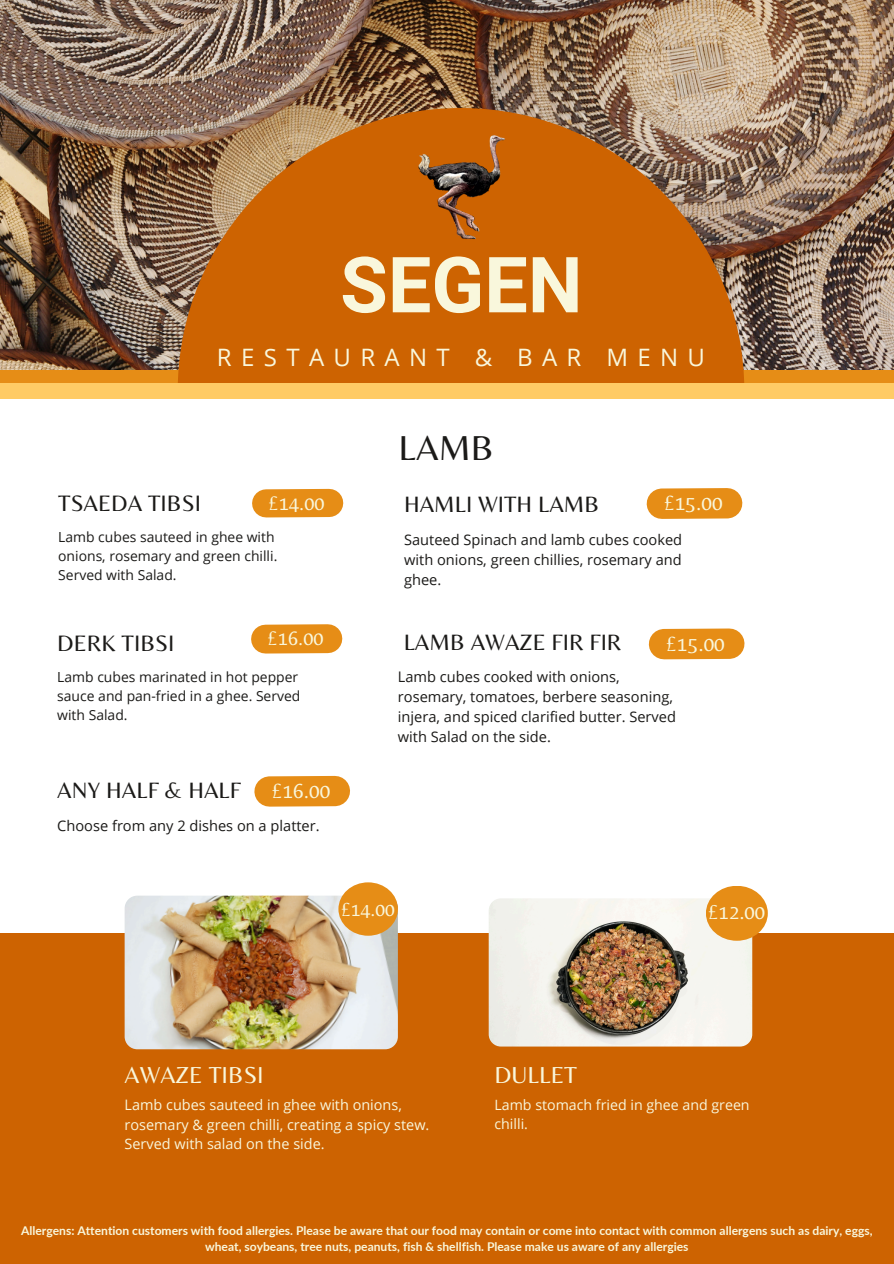
<style>
.page{position:relative;width:894px;height:1264px;background:#fff}
.page>*{position:absolute;margin:0;border:0;box-sizing:border-box;transform-origin:0 0}
.t1{font:700 77.4px "Roboto";color:#f9f7dc}
.t2{font:36px "Belleza";color:#1b1a18}
.t3{font:24px "Open Sans";letter-spacing:.39em;color:#f9f7dc}
.t4{font:24px "Belleza";color:#f9f7dc}
.t5{font:23.25px "Belleza";color:#1b1a18}
.t6{font:23.1px "Belleza";color:#1b1a18}
.t7{font:21.15px "Belleza";color:#f9f7dc}
.t8{font:20.7px "Belleza";color:#f9f7dc}
.t9{font:20.25px "Belleza";color:#f9f7dc}
.t10{font:19.5px "Belleza";color:#f9f7dc}
.t11{font:14.55px/20px "Open Sans";color:#1b1a18;text-align:justify}
.t12{font:14.4px/19.4px "Open Sans";color:#f9f7dc}
.t13{font:14.25px/19.4px "Open Sans";color:#f9f7dc}
.t14{font:13.95px/19px "Open Sans";color:#1b1a18}
.t15{font:700 12px/16px "Lato";color:#f9f7dc;text-align:center}
</style>
<div class="page">
<img style="left:0;top:0;width:893px;height:371px">
<div style="left:0;top:932px;width:893px;height:331px;background:#cd6301"></div>
<img style="left:488px;top:898px;width:264px;height:148px;border-radius:12px">
<img style="left:125px;top:895px;width:273px;height:154px;border-radius:13px">
<div style="left:0;top:371px;width:893px;height:20px;background:#e68d16"></div>
<svg style="left:178px;top:108px;width:566px;height:275px;fill:#cd6301"></svg>
<div style="left:705px;top:885px;width:62px;height:55px;background:#e68d16;border-radius:50%"></div>
<div style="left:338px;top:882px;width:60px;height:53px;background:#e68d16;border-radius:50%"></div>
<div style="left:0;top:383px;width:893px;height:16px;background:#ffcb65"></div>
<div style="left:266px;top:489px;width:63px;height:28px;background:#e68d16"></div>
<img style="left:409px;top:134px;width:104px;height:106px">
<div style="left:265px;top:624px;width:63px;height:29px;background:#e68d16"></div>
<div style="left:269px;top:776px;width:66px;height:30px;background:#e68d16"></div>
<div style="left:661px;top:488px;width:66px;height:31px;background:#e68d16"></div>
<div style="left:663px;top:628px;width:66px;height:31px;background:#e68d16"></div>
<h4 class="t1" style="left:340px;top:240px;width:244px">SEGEN</h4>
<h5 class="t3" style="left:217px;top:340px;width:489px">RESTAURANT &amp; BAR MENU</h5>
<h3 class="t5" style="left:58px;top:489px;width:144px">TSAEDA TIBSI</h3>
<p class="t9" style="left:269px;top:490px;width:57px">£14.00</p>
<h5 class="t14" style="left:58px;top:527px;width:220px">Lamb cubes sauteed in ghee with onions, rosemary and green chilli.<br>Served with Salad.</h5>
<h2 class="t5" style="left:57px;top:629px;width:119px">DERK TIBSI</h2>
<h3 class="t9" style="left:268px;top:626px;width:57px">£16.00</h3>
<p class="t14" style="left:57px;top:667px;width:244px">Lamb cubes marinated in hot pepper sauce and pan-fried in a ghee. Served with Salad.</p>
<h5 class="t6" style="left:57px;top:776px;width:185px">ANY HALF &amp; HALF</h5>
<p class="t7" style="left:272px;top:778px;width:60px">£16.00</p>
<h4 class="t11" style="left:57px;top:815px;width:264px">Choose from any 2 dishes on a platter.</h4>
<h4 class="t2" style="left:398px;top:426px;width:97px">LAMB</h4>
<p class="t6" style="left:404px;top:491px;width:197px">HAMLI WITH LAMB</p>
<h4 class="t7" style="left:664px;top:490px;width:60px">£15.00</h4>
<p class="t11" style="left:404px;top:529px;width:279px">Sauteed Spinach and lamb cubes cooked with onions, green chillies, rosemary and ghee.</p>
<h3 class="t6" style="left:403px;top:628px;width:219px">LAMB AWAZE FIR FIR</h3>
<h6 class="t7" style="left:666px;top:631px;width:60px">£15.00</h6>
<p class="t11" style="left:398px;top:666px;width:279px;text-align:left">Lamb cubes cooked with onions, rosemary, tomatoes, berbere seasoning, injera, and spiced clarified butter. Served with Salad on the side.</p>
<h4 class="t10" style="left:341px;top:897px;width:55px">£14.00</h4>
<h1 class="t8" style="left:708px;top:900px;width:58px">£12.00</h1>
<h5 class="t4" style="left:125px;top:1060px;width:140px">AWAZE TIBSI</h5>
<p class="t12" style="left:125px;top:1095px;width:306px">Lamb cubes sauteed in ghee with onions, rosemary &amp; green chilli, creating a spicy stew.<br>Served with salad on the side.</p>
<p class="t4" style="left:494px;top:1060px;width:84px">DULLET</p>
<h4 class="t13" style="left:494px;top:1094px;width:256px">Lamb stomach fried in ghee and green chilli.</h4>
<h3 class="t15" style="left:21px;top:1222px;width:852px">Allergens: Attention customers with food allergies. Please be aware that our food may contain or come into contact with common allergens such as dairy, eggs, wheat, soybeans, tree nuts, peanuts, fish &amp; shellfish. Please make us aware of any allergies</h3>
</div>
